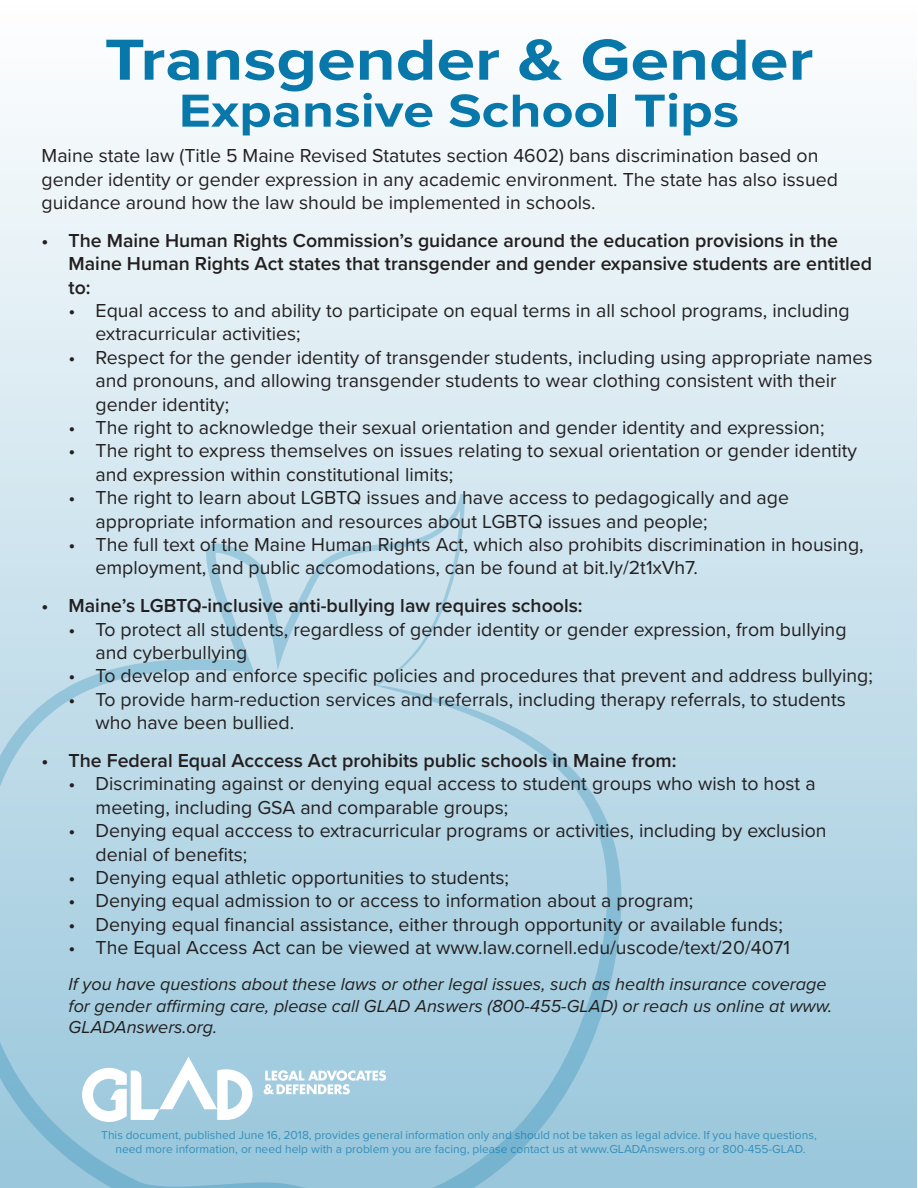
<style>
.page{position:relative;width:918px;height:1188px;background:#fff}
.page>*{position:absolute;margin:0;border:0;box-sizing:border-box;transform-origin:0 0}
.t1{font:700 60px "Proxima Nova";color:#0877aa;scale:1.16 1}
.t2{font:700 48px "Proxima Nova";color:#0877aa;scale:1.16 1}
.t3{font:19.5px/23.4px "Proxima Nova";color:#231f20}
.t4{font:600 19.5px/23.4px "Proxima Nova";color:#231f20}
.t5{font:italic 18px/21.6px "Proxima Nova";color:#231f20}
.t6{font:12px/14.4px "Proxima Nova";color:#0877aa;text-align:center}
</style>
<div class="page">
<div style="left:0;top:0;width:916px;height:1188px;background:linear-gradient(to bottom,#fefeff,#96c5db)"></div>
<svg style="left:264px;top:1070px;width:122px;height:24px"></svg>
<svg style="left:82px;top:1057px;width:171px;height:65px"></svg>
<p class="t1" style="left:105px;top:15px;width:613px">Transgender &amp; Gender</p>
<p class="t2" style="left:179px;top:75px;width:485px">Expansive School Tips</p>
<p class="t3" style="left:42px;top:143px;width:798px">Maine state law (Title 5 Maine Revised Statutes section 4602) bans discrimination based on gender identity or gender expression in any academic environment. The state has also issued guidance around how the law should be implemented in schools.</p>
<p class="t4" style="left:69px;top:228px;width:805px;text-indent:-27px">• The Maine Human Rights Commission’s guidance around the education provisions in the<br>Maine Human Rights Act states that transgender and gender expansive students are entitled to:</p>
<p class="t3" style="left:96px;top:298px;width:756px;text-indent:-27px">• Equal access to and ability to participate on equal terms in all school programs, including extracurricular activities;</p>
<p class="t3" style="left:96px;top:345px;width:778px;text-indent:-27px">• Respect for the gender identity of transgender students, including using appropriate names and pronouns, and allowing transgender students to wear clothing consistent with their gender identity;</p>
<p class="t3" style="left:69px;top:415px;width:757px">• The right to acknowledge their sexual orientation and gender identity and expression;</p>
<p class="t3" style="left:96px;top:438px;width:763px;text-indent:-27px">• The right to express themselves on issues relating to sexual orientation or gender identity and expression within constitutional limits;</p>
<p class="t3" style="left:96px;top:485px;width:695px;text-indent:-27px">• The right to learn about LGBTQ issues and have access to pedagogically and age appropriate information and resources about LGBTQ issues and people;</p>
<p class="t3" style="left:96px;top:532px;width:770px;text-indent:-27px">• The full text of the Maine Human Rights Act, which also prohibits discrimination in housing, employment, and public accomodations, can be found at bit.ly/2t1xVh7.</p>
<p class="t4" style="left:42px;top:594px;width:543px">• Maine’s LGBTQ-inclusive anti-bullying law requires schools:</p>
<p class="t3" style="left:96px;top:617px;width:753px;text-indent:-27px">• To protect all students, regardless of gender identity or gender expression, from bullying and cyberbullying</p>
<p class="t3" style="left:69px;top:663px;width:806px">• To develop and enforce specific policies and procedures that prevent and address bullying;</p>
<p class="t3" style="left:96px;top:687px;width:752px;text-indent:-27px">• To provide harm-reduction services and referrals, including therapy referrals, to students who have been bullied.</p>
<p class="t4" style="left:42px;top:748px;width:637px">• The Federal Equal Acccess Act prohibits public schools in Maine from:</p>
<p class="t3" style="left:96px;top:771px;width:722px;text-indent:-27px">• Discriminating against or denying equal access to student groups who wish to host a meeting, including GSA and comparable groups;</p>
<p class="t3" style="left:96px;top:818px;width:733px;text-indent:-27px">• Denying equal acccess to extracurricular programs or activities, including by exclusion denial of benefits;</p>
<p class="t3" style="left:69px;top:865px;width:442px">• Denying equal athletic opportunities to students;</p>
<p class="t3" style="left:69px;top:888px;width:626px">• Denying equal admission to or access to information about a program;</p>
<p class="t3" style="left:69px;top:912px;width:716px">• Denying equal financial assistance, either through opportunity or available funds;</p>
<p class="t3" style="left:69px;top:935px;width:723px">• The Equal Access Act can be viewed at www.law.cornell.edu/uscode/text/20/4071</p>
<p class="t5" style="left:69px;top:973px;width:765px">If you have questions about these laws or other legal issues, such as health insurance coverage for gender affirming care, please call GLAD Answers (800-455-GLAD) or reach us online at www.<br>GLADAnswers.org.</p>
<p class="t6" style="left:101px;top:1127px;width:717px">This document, published June 16, 2018, provides general information only and should not be taken as legal advice. If you have questions, need more information, or need help with a problem you are facing, please contact us at www.GLADAnswers.org or 800-455-GLAD.</p>
</div>
